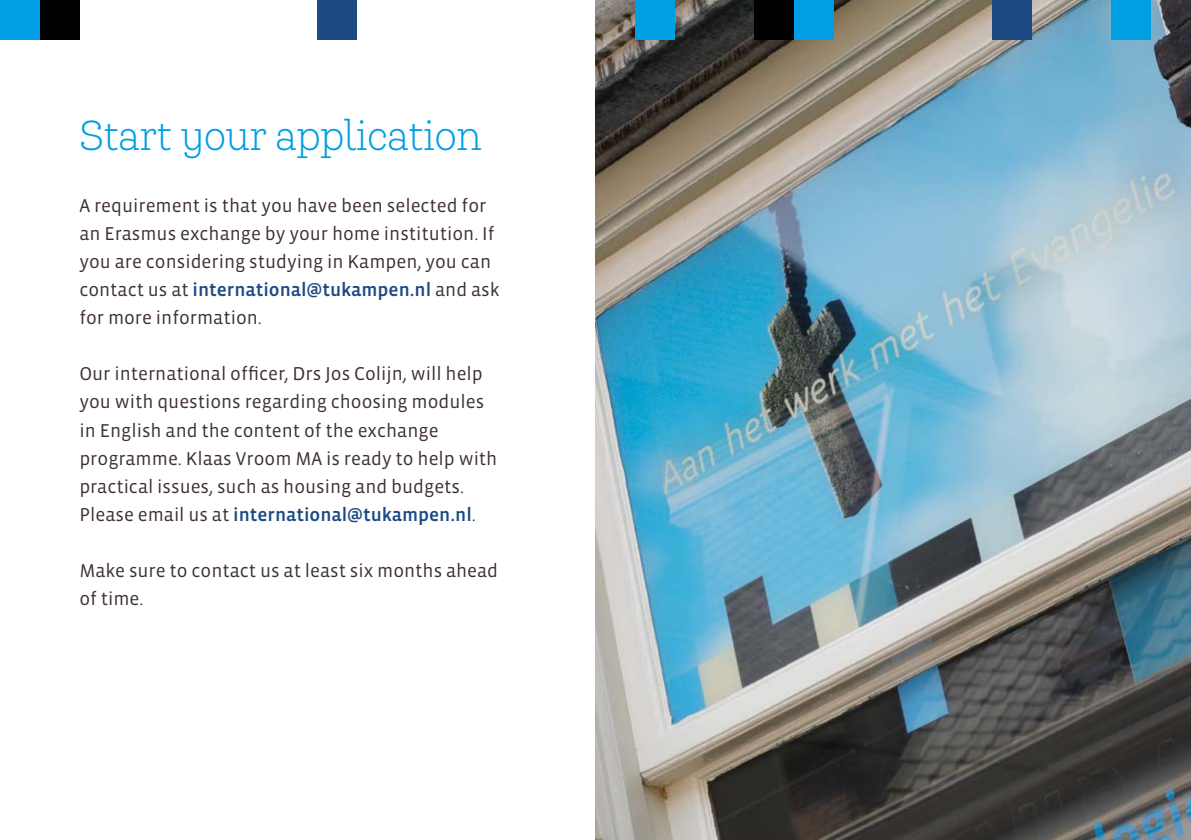
<style>
.page{position:relative;width:1191px;height:840px;background:#fff}
.page>*{position:absolute;margin:0;border:0;box-sizing:border-box;transform-origin:0 0}
.t1{font:300 40px "Queulat Cnd Alt";color:#009fe3}
.t2{font:19px/28px "Vista Sans";color:#3e2f33}
.t3{font:19px "Vista Sans Med";color:#1d4a83}
.s1{font-family:"Vista Sans";color:#3e2f33}
</style>
<div class="page">
<img style="left:595px;top:0;width:596px;height:839px">
<hr style="left:1190px;top:0;width:1px;height:40px;background:#009fe3">
<div style="left:0;top:0;width:40px;height:40px;background:#009fe3"></div>
<div style="left:635px;top:0;width:40px;height:40px;background:#009fe3"></div>
<div style="left:1111px;top:0;width:40px;height:40px;background:#009fe3"></div>
<div style="left:40px;top:0;width:39px;height:40px;background:#000"></div>
<div style="left:317px;top:0;width:40px;height:40px;background:#1d4a83"></div>
<div style="left:754px;top:0;width:40px;height:40px;background:#000"></div>
<div style="left:794px;top:0;width:39px;height:40px;background:#009fe3"></div>
<div style="left:992px;top:0;width:40px;height:40px;background:#1d4a83"></div>
<h1 class="t1" style="left:79px;top:110px;width:404px">Start your application</h1>
<p class="t2" style="left:79px;top:192px;width:416px">A requirement is that you have been selected for an Erasmus exchange by your home institution. If you are considering studying in Kampen, you can</p>
<p class="t3" style="left:79px;top:280px;width:421px"><span class="s1">contact us at</span> international@tukampen.nl <span class="s1">and ask</span></p>
<p class="t2" style="left:79px;top:304px;width:184px">for more information.</p>
<p class="t2" style="left:79px;top:360px;width:419px">Our international officer, Drs Jos Colijn, will help you with questions regarding choosing modules in English and the content of the exchange programme. Klaas Vroom MA is ready to help with practical issues, such as housing and budgets.</p>
<p class="t3" style="left:79px;top:504px;width:398px"><span class="s1">Please email us at</span> international@tukampen.nl<span class="s1">.</span></p>
<p class="t2" style="left:79px;top:556px;width:420px">Make sure to contact us at least six months ahead of time.</p>
</div>
